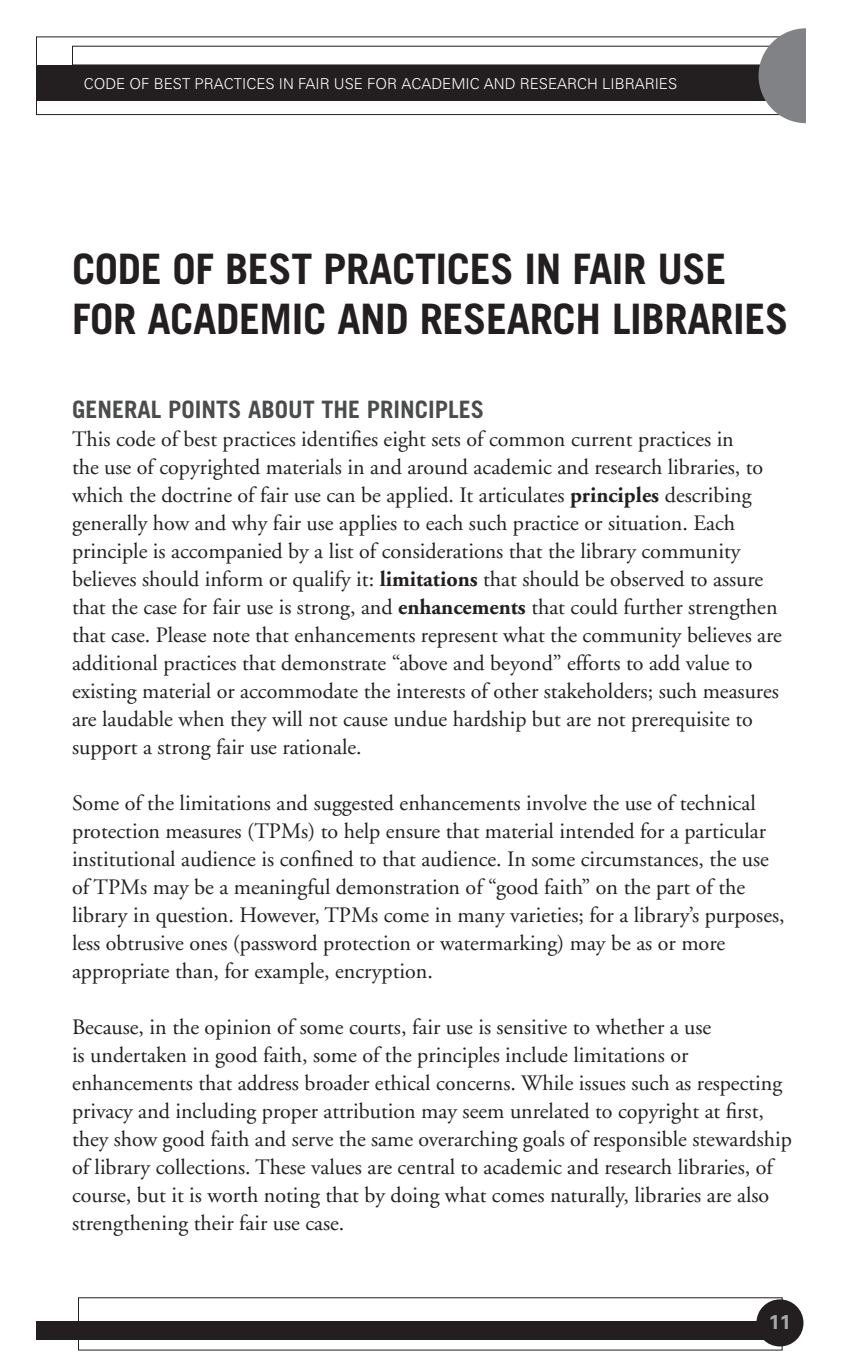
<style>
.page{position:relative;width:864px;height:1368px;background:#fff}
.page>*{position:absolute;margin:0;border:0;box-sizing:border-box;transform-origin:0 0}
.head1{font:700 42px/50px "Trade Gothic";letter-spacing:-.01em;color:#231f20}
.subhead-gray{font:700 24px "Trade Gothic";color:#4b4c4d}
.text{font:22px/28px "Adobe Garamond";color:#231f20}
.t1{font:700 20px "Univers";color:#a8a9ad}
.t2{font:300 15px "Univers";color:#fff}
.s1{font-weight:700}
</style>
<div class="page">
<div style="left:36px;top:65px;width:792px;height:36px;background:#231f20"></div>
<div style="left:36px;top:1321px;width:757px;height:19px;background:#231f20"></div>
<div style="left:36px;top:36px;width:756px;height:79px;border:1px solid #231f20"></div>
<div style="left:757px;top:1300px;width:46px;height:46px;background:#231f20;border-radius:50%"></div>
<div style="left:756px;top:1299px;width:47px;height:47px;border:2px solid #231f20;border-radius:50%"></div>
<div style="left:759px;top:28px;width:94px;height:95px;background:#808285;border-radius:50%"></div>
<div style="left:807px;top:11px;width:57px;height:151px;background:#fff"></div>
<p class="t2" style="left:84px;top:75px;width:595px">CODE OF BEST PRACTICES IN FAIR USE FOR ACADEMIC AND RESEARCH LIBRARIES</p>
<p class="head1" style="left:72px;top:244px;width:718px">CODE OF BEST PRACTICES IN FAIR USE<br>FOR ACADEMIC AND RESEARCH LIBRARIES</p>
<p class="subhead-gray" style="left:72px;top:395px;width:414px">GENERAL POINTS ABOUT THE PRINCIPLES</p>
<p class="text" style="left:72px;top:426px;width:711px">This code of best practices identifies eight sets of common current practices in<br>the use of copyrighted materials in and around academic and research libraries, to which the doctrine of fair use can be applied. It articulates <span class="s1">principles</span> describing generally how and why fair use applies to each such practice or situation. Each principle is accompanied by a list of considerations that the library community believes should inform or qualify it: <span class="s1">limitations</span> that should be observed to assure that the case for fair use is strong, and <span class="s1">enhancements</span> that could further strengthen that case. Please note that enhancements represent what the community believes are additional practices that demonstrate “above and beyond” efforts to add value to existing material or accommodate the interests of other stakeholders; such measures are laudable when they will not cause undue hardship but are not prerequisite to support a strong fair use rationale.</p>
<p class="text" style="left:72px;top:790px;width:714px">Some of the limitations and suggested enhancements involve the use of technical protection measures (TPMs) to help ensure that material intended for a particular institutional audience is confined to that audience. In some circumstances, the use of TPMs may be a meaningful demonstration of “good faith” on the part of the library in question. However, TPMs come in many varieties; for a library’s purposes, less obtrusive ones (password protection or watermarking) may be as or more appropriate than, for example, encryption.</p>
<p class="text" style="left:72px;top:1014px;width:721px">Because, in the opinion of some courts, fair use is sensitive to whether a use<br>is undertaken in good faith, some of the principles include limitations or enhancements that address broader ethical concerns. While issues such as respecting privacy and including proper attribution may seem unrelated to copyright at first, they show good faith and serve the same overarching goals of responsible stewardship of library collections. These values are central to academic and research libraries, of course, but it is worth noting that by doing what comes naturally, libraries are also strengthening their fair use case.</p>
<p class="t1" style="left:769px;top:1310px;width:24px">11</p>
</div>
